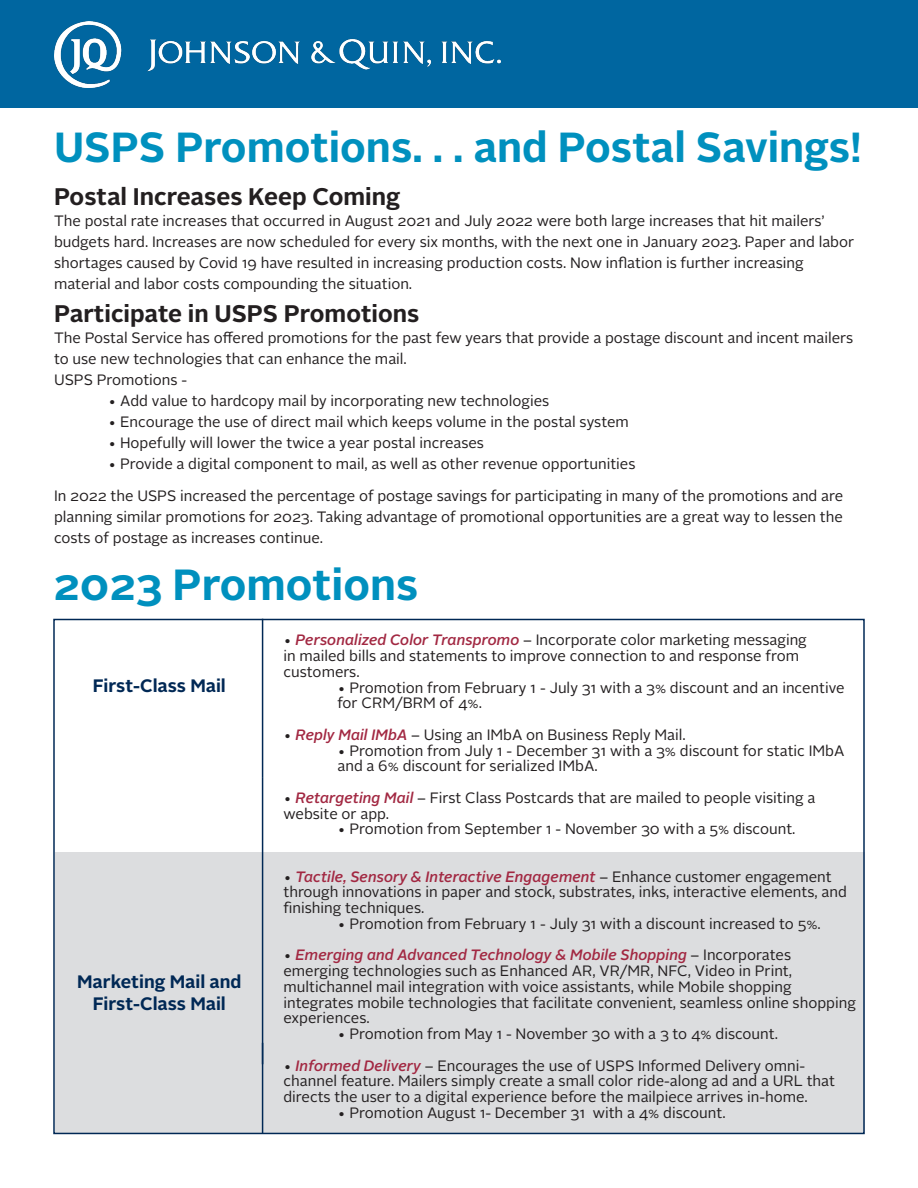
<style>
.page{position:relative;width:918px;height:1188px;background:#fff}
.page>*{position:absolute;margin:0;border:0;box-sizing:border-box;transform-origin:0 0}
.t1{font:700 43.5px "Alright Sans";color:#0090be}
.t2{font:700 42px "Alright Sans";color:#0090be}
.t3{font:700 24px "Alright Sans";color:#231f20}
.t4{font:700 18px/21.6px "Alright Sans";color:#002855;text-align:center}
.t5{font:15px/15.8px "Alright Sans";color:#231f20}
.s1{font-weight:500;font-style:italic;color:#a22842}
</style>
<div class="page">
<div style="left:55px;top:852px;width:810px;height:282px;background:#dcdddf"></div>
<hr style="left:262px;top:619px;width:1px;height:159px;background:#002855">
<hr style="left:262px;top:778px;width:1px;height:286px;background:#002855">
<hr style="left:262px;top:1043px;width:1px;height:91px;background:#002855">
<div style="left:0;top:0;width:918px;height:108px;background:#0066a0"></div>
<img style="left:54px;top:21px;width:446px;height:67px">
<p class="t2" style="left:54px;top:117px;width:809px">USPS Promotions. . . and Postal Savings!</p>
<p class="t3" style="left:54px;top:180px;width:348px">Postal Increases Keep Coming</p>
<p class="t5" style="left:54px;top:211px;width:802px;line-height:21px">The postal rate increases that occurred in August 2021 and July 2022 were both large increases that hit mailers’ budgets hard. Increases are now scheduled for every six months, with the next one in January 2023. Paper and labor shortages caused by Covid 19 have resulted in increasing production costs. Now inflation is further increasing</p>
<p class="t5" style="left:54px;top:276px;width:360px">material and labor costs compounding the situation.</p>
<p class="t3" style="left:54px;top:297px;width:367px">Participate in USPS Promotions</p>
<p class="t5" style="left:54px;top:328px;width:801px;line-height:21px">The Postal Service has offered promotions for the past few years that provide a postage discount and incent mailers to use new technologies that can enhance the mail.</p>
<p class="t5" style="left:54px;top:372px;width:135px">USPS Promotions -</p>
<p class="t5" style="left:108px;top:393px;width:443px">• Add value to hardcopy mail by incorporating new technologies</p>
<p class="t5" style="left:108px;top:414px;width:522px">• Encourage the use of direct mail which keeps volume in the postal system</p>
<p class="t5" style="left:108px;top:435px;width:378px">• Hopefully will lower the twice a year postal increases</p>
<p class="t5" style="left:108px;top:456px;width:529px">• Provide a digital component to mail, as well as other revenue opportunities</p>
<p class="t5" style="left:54px;top:485px;width:791px;line-height:21px;text-align:justify">In 2022 the USPS increased the percentage of postage savings for participating in many of the promotions and are planning similar promotions for 2023. Taking advantage of promotional opportunities are a great way to lessen the costs of postage as increases continue.</p>
<p class="t1" style="left:53px;top:554px;width:366px">2023 Promotions</p>
<p class="t4" style="left:93px;top:675px;width:135px">First-Class Mail</p>
<p class="t4" style="left:77px;top:971px;width:166px">Marketing Mail and<br>First-Class Mail</p>
<p class="t5" style="left:283px;top:633px;width:525px">• <span class="s1">Personalized Color Transpromo</span> – Incorporate color marketing messaging in mailed bills and statements to improve connection to and response from customers.</p>
<p class="t5" style="left:337px;top:680px;width:509px">• Promotion from February 1 - July 31 with a 3% discount and an incentive</p>
<p class="t5" style="left:337px;top:696px;width:146px">for CRM/BRM of 4%.</p>
<p class="t5" style="left:283px;top:727px;width:404px">• <span class="s1">Reply Mail IMbA</span> – Using an IMbA on Business Reply Mail.</p>
<p class="t5" style="left:337px;top:743px;width:509px">• Promotion from July 1 - December 31 with a 3% discount for static IMbA</p>
<p class="t5" style="left:337px;top:759px;width:262px">and a 6% discount for serialized IMbA.</p>
<p class="t5" style="left:283px;top:790px;width:533px">• <span class="s1">Retargeting Mail</span> – First Class Postcards that are mailed to people visiting a website or app.</p>
<p class="t5" style="left:337px;top:822px;width:460px">• Promotion from September 1 - November 30 with a 5% discount.</p>
<p class="t5" style="left:283px;top:869px;width:565px">• <span class="s1">Tactile, Sensory &amp; Interactive Engagement</span> – Enhance customer engagement through innovations in paper and stock, substrates, inks, interactive elements, and finishing techniques.</p>
<p class="t5" style="left:337px;top:916px;width:485px">• Promotion from February 1 - July 31 with a discount increased to 5%.</p>
<p class="t5" style="left:283px;top:948px;width:574px">• <span class="s1">Emerging and Advanced Technology &amp; Mobile Shopping</span> – Incorporates emerging technologies such as Enhanced AR, VR/MR, NFC, Video in Print, multichannel mail integration with voice assistants, while Mobile shopping integrates mobile technologies that facilitate convenient, seamless online shopping experiences.</p>
<p class="t5" style="left:337px;top:1026px;width:442px">• Promotion from May 1 - November 30 with a 3 to 4% discount.</p>
<p class="t5" style="left:283px;top:1058px;width:553px">• <span class="s1">Informed Delivery</span> – Encourages the use of USPS Informed Delivery omni&shy;channel feature. Mailers simply create a small color ride-along ad and a URL that directs the user to a digital experience before the mailpiece arrives in-home.</p>
<p class="t5" style="left:337px;top:1105px;width:390px">• Promotion August 1- December 31 with a 4% discount.</p>
</div>
